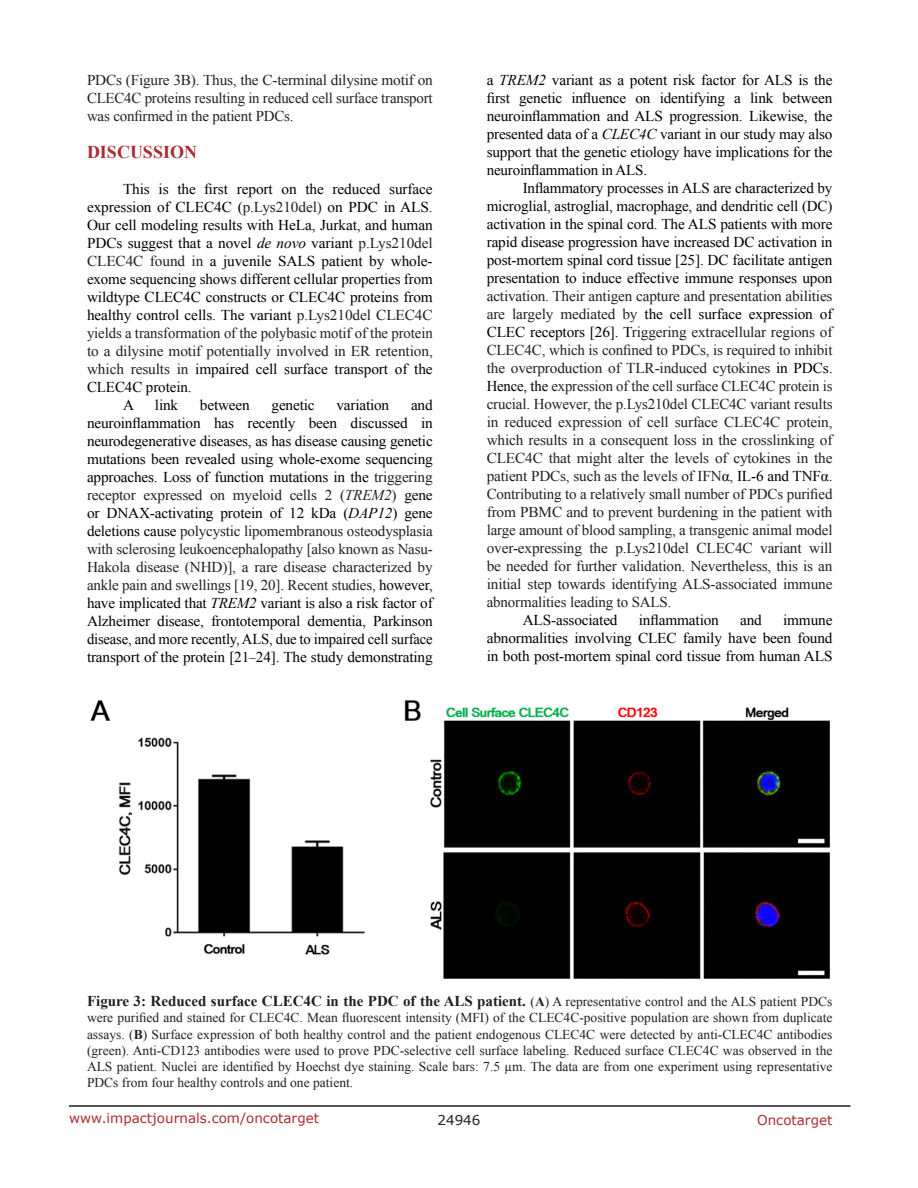
<style>
.page{position:relative;width:918px;height:1188px;background:#fff}
.page>*{position:absolute;margin:0;border:0;box-sizing:border-box;transform-origin:0 0}
.Heading{font:700 18px "Times New Roman";color:#ac2b31}
.BodyText{font:15px/18px "Times New Roman";letter-spacing:-.01em;color:#000;text-align:justify}
.BodyText-2{font:15px/18px "Times New Roman";letter-spacing:-.01em;color:#221f22;text-align:justify}
.FigureText{font:700 15px "Times New Roman";color:#221f22}
.FigureText-2{font:13.5px/16.2px "Times New Roman";color:#221f22;text-align:justify}
.t1{font:13.5px "Verdana";color:#ac2b31}
.t2{font:13.5px "Verdana";color:#221f22}
.s1{color:#221f22}
.s2{font-style:italic}
.s3{font-style:italic;color:#221f22}
.s4{font-size:13.5px;color:#221f22}
.s5{color:#000}
.s6{font-weight:400;font-size:13.5px}
.s7{font-size:13.5px}
.s8{font-weight:700}
</style>
<div class="page">
<hr style="left:69px;top:1105px;width:781px;height:2px;background:#231f20">
<img style="left:90px;top:701px;width:739px;height:277px">
<p class="BodyText-2" style="left:87px;top:71px;width:347px">PDCs (Figure 3B). Thus, the C-terminal dilysine motif on CLEC4C proteins resulting in reduced cell surface transport was confirmed in the patient PDCs.</p>
<p class="Heading" style="left:87px;top:140px;width:112px">DISCUSSION</p>
<p class="BodyText" style="left:87px;top:180px;width:347px;text-indent:36px">This is the first report on the reduced surface expression of CLEC4C (<span class="s1">p.Lys210del)</span> on PDC in ALS<span class="s1">.<br></span>Our cell modeling results with HeLa, Jurkat, and human PDCs suggest that a novel <span class="s2">de novo</span> variant <span class="s1">p.Lys210del CLEC4C found in</span> a juvenile SALS patient by whole&shy;exome sequencing shows different cellular properties from wildtype CLEC4C constructs or CLEC4C proteins from healthy control cells. The variant <span class="s1">p.Lys210del CLEC4C yields a transformation of the polybasic motif of the protein to a dilysine motif potentially involved in ER retention, which results in</span> impaired cell surface transport of the CLEC4C protein.</p>
<p class="BodyText" style="left:123px;top:396px;width:13px">A</p>
<p class="BodyText" style="left:155px;top:396px;width:25px">link</p>
<p class="BodyText" style="left:200px;top:396px;width:51px">between</p>
<p class="BodyText" style="left:272px;top:396px;width:45px">genetic</p>
<p class="BodyText" style="left:336px;top:396px;width:54px">variation</p>
<p class="BodyText" style="left:87px;top:396px;width:347px;text-indent:324px">and neuroinflammation has recently been discussed in neurodegenerative diseases, as has disease causing genetic mutations been revealed using whole-exome sequencing approaches. Loss of function mutations in the <span class="s1">triggering receptor expressed on myeloid cells 2 (</span><span class="s3">TREM2</span><span class="s1">)</span> gene or DNAX-activating protein of 12 kDa (<span class="s2">DAP12</span>) gene deletions cause <span class="s1">polycystic lipomembranous osteodysplasia with sclerosing leukoencephalopathy [also known as Nasu-Hakola disease (NHD)], a rare disease characterized by ankle pain and swellings [19, 20]. Recent studies,</span> however, have implicated that <span class="s2">TREM2</span> variant is also a risk factor of Alzheimer disease, frontotemporal dementia, Parkinson disease, and more recently, ALS, due to impaired cell surface transport of the protein [21<span class="s4">–</span>24]. The study demonstrating</p>
<p class="BodyText" style="left:487px;top:71px;width:347px">a <span class="s2">TREM2</span> variant as a potent risk factor for ALS is the first genetic influence on identifying a link between neuroinflammation and ALS progression. Likewise, the presented data of a <span class="s2">CLEC4C</span> variant in our study may also support that the genetic etiology have implications for the neuroinflammation in ALS.</p>
<p class="BodyText-2" style="left:487px;top:179px;width:347px;text-indent:36px"><span class="s5">Inflammatory processes in ALS are characterized by microglial, astroglial, macrophage, and dendritic cell (DC) activation in the spinal cord. The ALS patients with more rapid disease progression have increased DC activation in post-mortem spinal cord tissue [25]. DC facilitate antigen presentation to induce effective immune responses upon </span>activation. Their antigen capture and presentation abilities are largely mediated by <span class="s5">the cell surface expression of CLEC receptors [26]. T</span>riggering extracellular regions of CLEC4C, which is confined to PDCs, is required to inhibit the overproduction of TLR-induced cytokines <span class="s5">in PDCs.<br>Hence, the</span> expression of the cell surface CLEC4C protein is crucial. However, the p.Lys210del CLEC4C variant results in reduced expression of cell surface CLEC4C protein, which results in a consequent loss in the crosslinking of CLEC4C that might alter the levels of cytokines in the patient PDCs, such as the levels of IFN<span class="s5">α</span>, <span class="s5">IL-6 and TNFα</span>.<br>Contributing to a relatively small number of PDCs purified from PBMC and to prevent burdening in the patient with large amount of blood sampling, a transgenic animal model over-expressing the p.Lys210del CLEC4C variant will be needed for further validation. Nevertheless, this is an initial step towards identifying ALS-associated immune abnormalities leading to SALS.</p>
<p class="BodyText" style="left:523px;top:611px;width:96px">ALS-associated</p>
<p class="BodyText" style="left:639px;top:611px;width:82px">inflammation</p>
<p class="BodyText" style="left:740px;top:611px;width:23px">and</p>
<p class="BodyText" style="left:487px;top:611px;width:347px;text-indent:296px">immune abnormalities involving CLEC family have been found in both post-mortem spinal cord tissue from human ALS</p>
<p class="FigureText" style="left:87px;top:991px;width:747px">Figure 3: Reduced surface CLEC4C in the PDC of the ALS patient. <span class="s6">(</span><span class="s7">A</span><span class="s6">) A representative control and the ALS patient PDCs</span></p>
<p class="FigureText-2" style="left:87px;top:1010px;width:747px">were purified and stained for CLEC4C. Mean fluorescent intensity (MFI) of the CLEC4C-positive population are shown from duplicate assays. (<span class="s8">B</span>) Surface expression of both healthy control and the patient endogenous CLEC4C were detected by anti-CLEC4C antibodies (green). Anti-CD123 antibodies were used to prove PDC-selective cell surface labeling. Reduced surface CLEC4C was observed in the ALS patient. Nuclei are identified by Hoechst dye staining. Scale bars: 7.5 µm. The data are from one experiment using representative PDCs from four healthy controls and one patient.</p>
<p class="t1" style="left:69px;top:1109px;width:252px">www.impactjournals.com/oncotarget</p>
<p class="t2" style="left:438px;top:1111px;width:44px">24946</p>
<p class="t1" style="left:757px;top:1111px;width:77px">Oncotarget</p>
</div>
